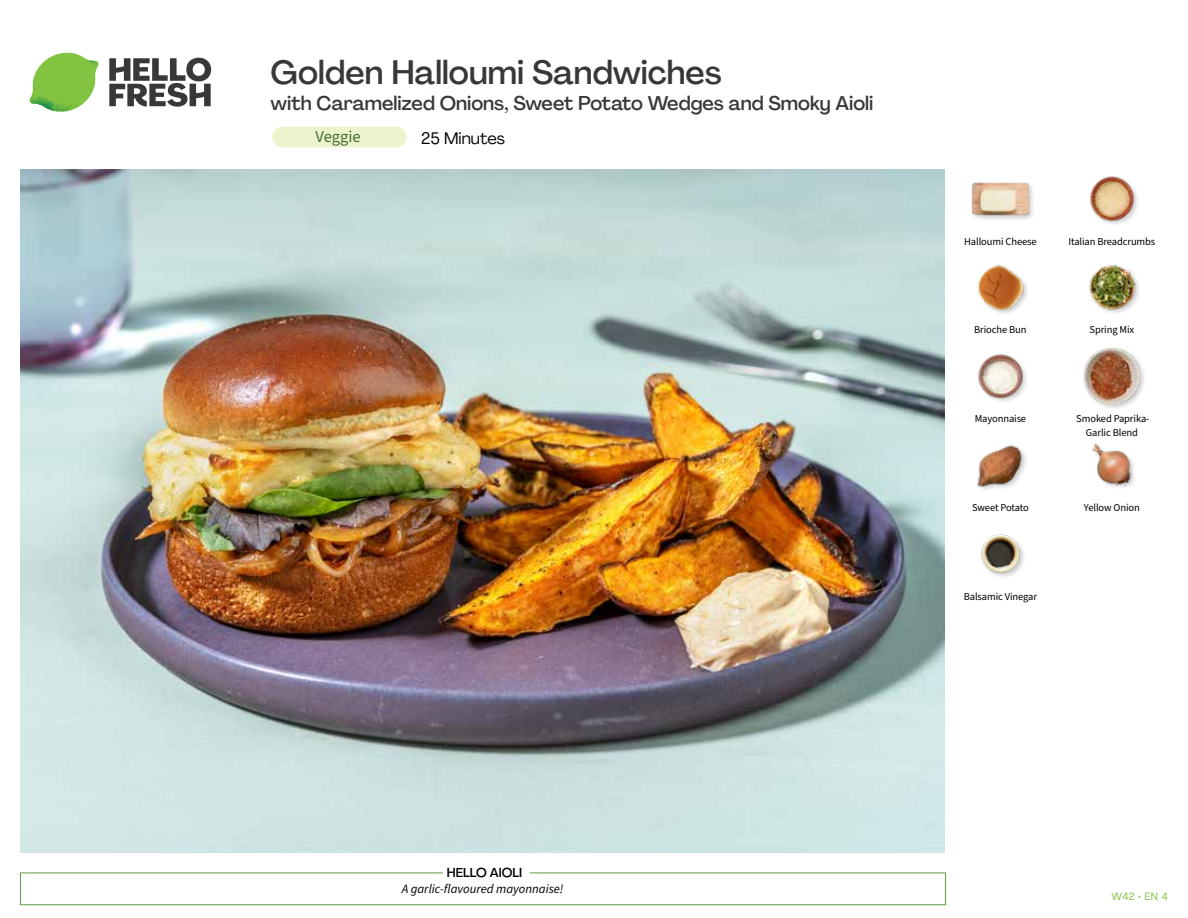
<style>
.page{position:relative;width:1188px;height:918px;background:#fff}
.page>*{position:absolute;margin:0;border:0;box-sizing:border-box;transform-origin:0 0}
.t1{font:500 33px "Agrandir";color:#383839}
.t2{font:500 19.5px "Agrandir";color:#383839}
.t3{font:16.5px "Agrandir";color:#000}
.t4{font:16.5px "Source Sans Pro";color:#476b32}
.t5{font:italic 12.75px "Source Sans Pro";color:#000}
.t6{font:500 12.75px "Agrandir";color:#000}
.t7{font:10.5px/13.5px "Source Sans Pro";letter-spacing:-.01em;color:#000;text-align:center}
.t8{font:10.5px "Agrandir";color:#82c341}
</style>
<div class="page">
<div style="left:272px;top:127px;width:135px;height:20px;background:#edf3cd;border-radius:10px"></div>
<svg style="left:109px;top:57px;width:102px;height:50px"></svg>
<svg style="left:34px;top:53px;width:62px;height:40px"></svg>
<img style="left:67px;top:53px;width:32px;height:26px">
<img style="left:33px;top:75px;width:59px;height:11px">
<img style="left:29px;top:79px;width:61px;height:33px">
<img style="left:65px;top:86px;width:27px;height:25px">
<div style="left:20px;top:873px;width:926px;height:32px;border:1px solid #609f43"></div>
<div style="left:443px;top:865px;width:87px;height:15px;background:#fff"></div>
<img style="left:21px;top:170px;width:924px;height:682px">
<img style="left:981px;top:534px;width:43px;height:43px">
<img style="left:1092px;top:443px;width:42px;height:45px">
<img style="left:977px;top:445px;width:49px;height:45px">
<div style="left:1082px;top:346px;width:65px;height:65px;background:#000;opacity:.2"></div>
<img style="left:1083px;top:347px;width:58px;height:58px">
<img style="left:978px;top:354px;width:49px;height:48px">
<img style="left:1089px;top:264px;width:50px;height:49px">
<img style="left:978px;top:265px;width:49px;height:49px">
<img style="left:1090px;top:176px;width:48px;height:48px">
<div style="left:971px;top:181px;width:64px;height:41px;background:#000;opacity:.2"></div>
<img style="left:972px;top:181px;width:57px;height:41px">
<h1 class="t1" style="left:271px;top:52px;width:453px">Golden Halloumi Sandwiches</h1>
<h2 class="t2" style="left:271px;top:91px;width:604px">with Caramelized Onions, Sweet Potato Wedges and Smoky Aioli</h2>
<h3 class="t4" style="left:316px;top:126px;width:47px">Veggie</h3>
<h3 class="t3" style="left:421px;top:128px;width:86px">25 Minutes</h3>
<p class="t7" style="left:964px;top:235px;width:74px">Halloumi Cheese</p>
<p class="t7" style="left:1068px;top:235px;width:88px">Italian Breadcrumbs</p>
<p class="t7" style="left:974px;top:323px;width:54px">Brioche Bun</p>
<p class="t7" style="left:1090px;top:323px;width:46px">Spring Mix</p>
<p class="t7" style="left:975px;top:412px;width:53px">Mayonnaise</p>
<p class="t7" style="left:1076px;top:412px;width:75px">Smoked Paprika-<br>Garlic Blend</p>
<p class="t7" style="left:972px;top:501px;width:58px">Sweet Potato</p>
<p class="t7" style="left:1084px;top:501px;width:57px">Yellow Onion</p>
<p class="t7" style="left:964px;top:590px;width:75px">Balsamic Vinegar</p>
<p class="t6" style="left:447px;top:864px;width:77px">HELLO AIOLI</p>
<p class="t5" style="left:402px;top:880px;width:163px">A garlic-flavoured mayonnaise!</p>
<p class="t8" style="left:1111px;top:890px;width:58px">W42 • EN 4</p>
</div>
